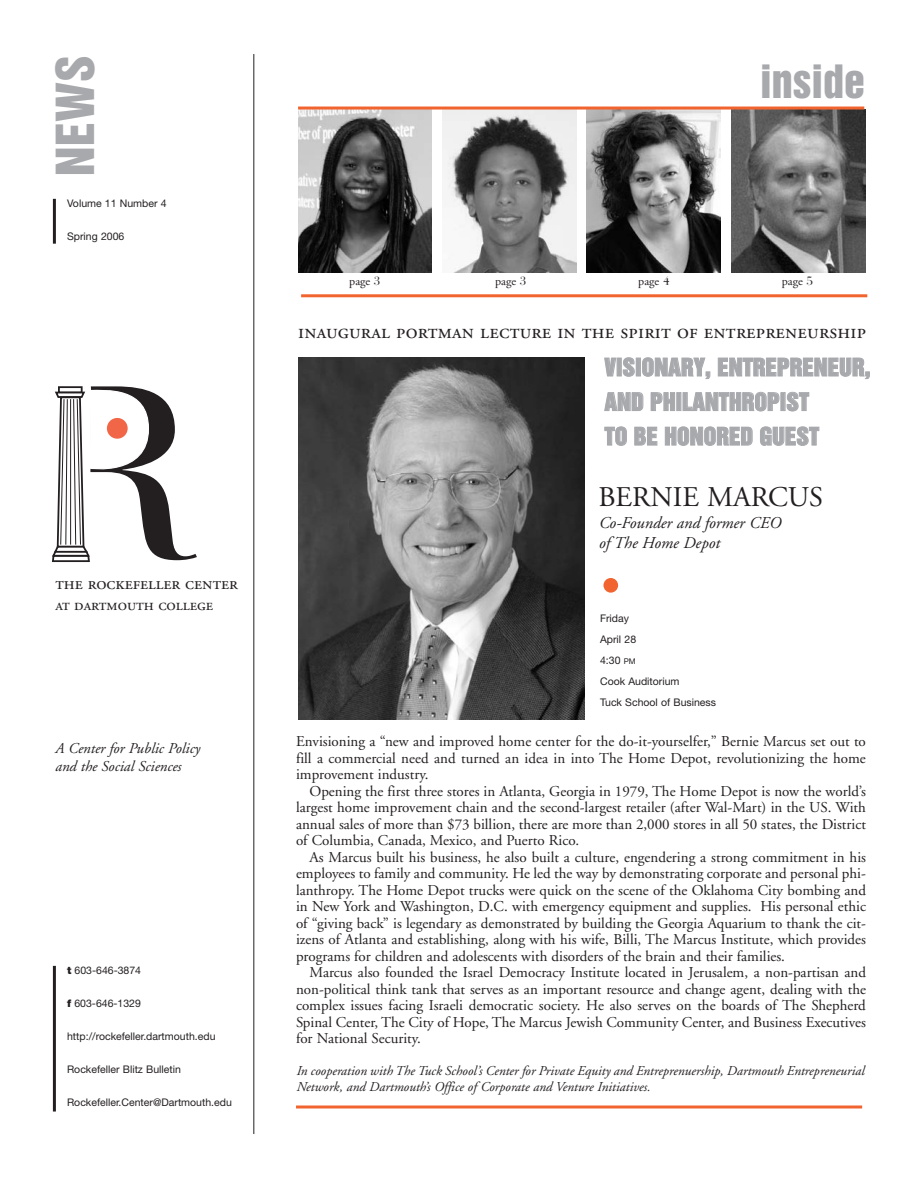
<style>
.page{position:relative;width:918px;height:1188px;background:#fff}
.page>*{position:absolute;margin:0;border:0;box-sizing:border-box;transform-origin:0 0}
.t1{font:48px "Helvetica Inserat";color:#a8a9ad}
.t2{font:42px "Helvetica Inserat";color:#a8a9ad}
.t3{font:28.5px "Adobe Garamond";color:#231f20}
.t4{font:22.5px/34.5px "Helvetica Inserat";letter-spacing:.01em;color:#a8a9ad}
.t5{font:21px "Adobe Garamond Regular SC";letter-spacing:.01em;color:#231f20}
.t6{font:18px "Adobe Garamond Regular SC";color:#231f20}
.t7{font:italic 16.5px/19.8px "Adobe Garamond";color:#231f20}
.t8{font:16.5px "Adobe Garamond Regular SC";color:#231f20}
.t9{font:15px/16.5px "Adobe Garamond";color:#231f20;text-align:justify}
.t10{font:15px/18px "Adobe Garamond Italic Os F";color:#231f20}
.t11{font:italic 13.5px/16.5px "Adobe Garamond";color:#231f20}
.t12{font:12px "Adobe Garamond";color:#231f20}
.t13{font:10.5px/21px "Helvetica Neue";color:#231f20}
.s1{font-weight:900}
.s2{font-family:"Bauer Bodoni"}
.s3{font-size:7.8px}
</style>
<div class="page">
<img style="left:298px;top:110px;width:134px;height:162px">
<img style="left:442px;top:110px;width:134px;height:162px">
<img style="left:587px;top:110px;width:134px;height:162px">
<img style="left:731px;top:110px;width:134px;height:162px">
<svg style="left:52px;top:386px;width:145px;height:176px"></svg>
<hr style="left:53px;top:199px;width:3px;height:45px;background:#231f20">
<hr style="left:53px;top:966px;width:3px;height:146px;background:#231f20">
<hr style="left:301px;top:294px;width:566px;height:3px;background:#f2642f">
<hr style="left:298px;top:107px;width:566px;height:3px;background:#f2642f">
<img style="left:298px;top:358px;width:287px;height:361px">
<hr style="left:254px;top:54px;width:1px;height:1080px;background:#231f20">
<div style="left:603px;top:578px;width:15px;height:15px;background:#f2642f;border-radius:50%"></div>
<hr style="left:296px;top:1106px;width:566px;height:2px;background:#f2642f">
<h1 class="t1" style="left:56px;top:176px;width:121px;rotate:-90deg">NEWS</h1>
<p class="t13" style="left:67px;top:194px;width:101px">Volume 11 Number 4</p>
<p class="t13" style="left:67px;top:227px;width:59px">Spring 2006</p>
<p class="t6" style="left:55px;top:576px;width:184px">the rockefeller center</p>
<p class="t8" style="left:55px;top:598px;width:159px">at dartmouth college</p>
<p class="t10" style="left:55px;top:741px;width:146px">A Center for Public Policy and the Social Sciences</p>
<p class="t13" style="left:67px;top:961px;width:76px"><span class="s1">t</span> 603-646-3874</p>
<p class="t13" style="left:67px;top:994px;width:75px"><span class="s1">f</span> 603-646-1329</p>
<p class="t13" style="left:67px;top:1027px;width:150px">http://rockefeller.dartmouth.edu</p>
<p class="t13" style="left:67px;top:1060px;width:115px">Rockefeller Blitz Bulletin</p>
<p class="t13" style="left:67px;top:1093px;width:166px">Rockefeller.Center@Dartmouth.edu</p>
<h2 class="t2" style="left:760px;top:65px;width:106px">inside</h2>
<p class="t12" style="left:349px;top:276px;width:33px">page <span class="s2">3</span></p>
<p class="t12" style="left:495px;top:276px;width:33px">page <span class="s2">3</span></p>
<p class="t12" style="left:638px;top:276px;width:33px">page <span class="s2">4</span></p>
<p class="t12" style="left:782px;top:276px;width:33px">page <span class="s2">5</span></p>
<h3 class="t5" style="left:298px;top:323px;width:569px">inaugural portman lecture in the spirit of entrepreneurship</h3>
<h3 class="t4" style="left:605px;top:351px;width:267px">VISIONARY, ENTREPRENEUR,<br>AND PHILANTHROPIST<br>TO BE HONORED GUEST</h3>
<h3 class="t3" style="left:598px;top:486px;width:226px">BERNIE MARCUS</h3>
<p class="t7" style="left:598px;top:514px;width:184px">Co-Founder and former CEO of The Home Depot</p>
<p class="t13" style="left:600px;top:609px;width:118px">Friday<br>April 28<br>4:30 <span class="s3">PM<br></span>Cook Auditorium<br>Tuck School of Business</p>
<p class="t9" style="left:296px;top:734px;width:571px">Envisioning a “new and improved home center for the do-it-yourselfer,” Bernie Marcus set out to fill a commercial need and turned an idea in into The Home Depot, revolutionizing the home improvement industry.</p>
<p class="t9" style="left:296px;top:784px;width:572px;text-indent:14px">Opening the first three stores in Atlanta, Georgia in 1979, The Home Depot is now the world’s largest home improvement chain and the second-largest retailer (after Wal-Mart) in the US. With annual sales of more than $73 billion, there are more than 2,000 stores in all 50 states, the District of Columbia, Canada, Mexico, and Puerto Rico.</p>
<p class="t9" style="left:296px;top:850px;width:572px;text-indent:14px">As Marcus built his business, he also built a culture, engendering a strong commitment in his employees to family and community. He led the way by demonstrating corporate and personal phi&shy;lanthropy. The Home Depot trucks were quick on the scene of the Oklahoma City bombing and in New York and Washington, D.C. with emergency equipment and supplies. His personal ethic of “giving back” is legendary as demonstrated by building the Georgia Aquarium to thank the cit&shy;izens of Atlanta and establishing, along with his wife, Billi, The Marcus Institute, which provides programs for children and adolescents with disorders of the brain and their families.</p>
<p class="t9" style="left:296px;top:965px;width:572px;text-indent:14px">Marcus also founded the Israel Democracy Institute located in Jerusalem, a non-partisan and non-political think tank that serves as an important resource and change agent, dealing with the complex issues facing Israeli democratic society. He also serves on the boards of The Shepherd Spinal Center, The City of Hope, The Marcus Jewish Community Center, and Business Executives for National Security.</p>
<p class="t11" style="left:296px;top:1064px;width:570px">In cooperation with The Tuck School’s Center for Private Equity and Entreprenuership, Dartmouth Entrepreneurial<br>Network, and Dartmouth’s Office of Corporate and Venture Initiatives.</p>
</div>
